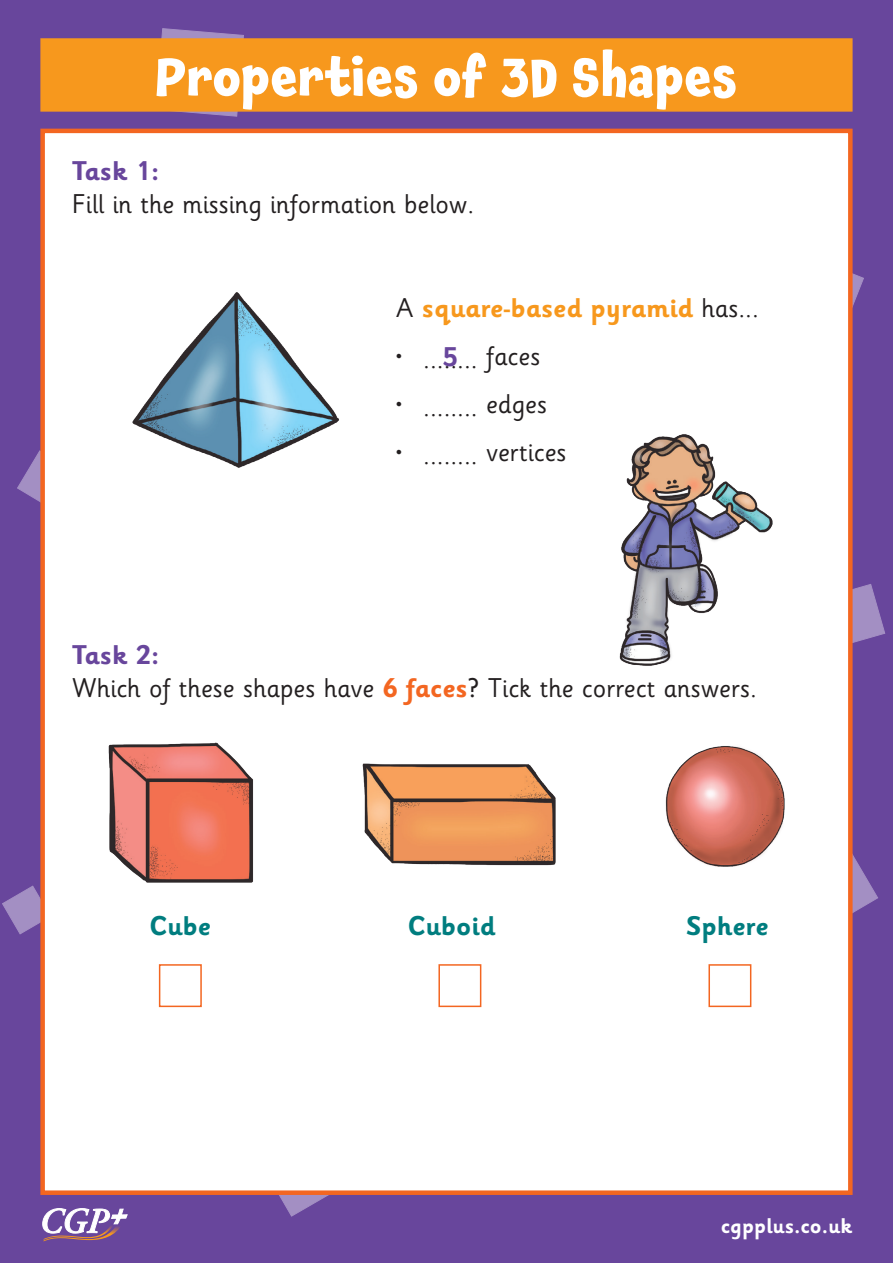
<style>
.page{position:relative;width:893px;height:1263px;background:#68469c}
.page>*{position:absolute;margin:0;border:0;box-sizing:border-box;transform-origin:0 0}
.t1{font:700 52.5px "Chaloops";color:#fff}
.t2{font:27px/32.4px "Sassoon Infant Std";color:#231f20}
.t3{font:700 27px "Sassoon Infant Std";color:#f7981d}
.t4{font:700 27px "Sassoon Infant Std";color:#007d7f}
.t5{font:700 27px "Sassoon Infant Std";color:#68469c}
.t6{font:700 21.15px "Sassoon Infant Std";color:#fff}
.s1{font-weight:400;color:#231f20}
.s2{font-weight:700;color:#68469c}
.s3{font-weight:700;color:#f36621}
</style>
<div class="page">
<svg style="left:43px;top:1208px;width:84px;height:33px"></svg>
<svg style="left:853px;top:273px;width:11px;height:33px"></svg>
<svg style="left:17px;top:450px;width:23px;height:52px"></svg>
<svg style="left:279px;top:1195px;width:50px;height:22px"></svg>
<svg style="left:853px;top:584px;width:33px;height:59px"></svg>
<svg style="left:853px;top:855px;width:25px;height:58px"></svg>
<svg style="left:161px;top:28px;width:83px;height:89px"></svg>
<svg style="left:2px;top:885px;width:38px;height:50px"></svg>
<div style="left:40px;top:129px;width:813px;height:1066px;background:#fff;border:4px solid #f36621"></div>
<div style="left:41px;top:39px;width:811px;height:72px;background:#f7981d"></div>
<div style="left:40px;top:38px;width:813px;height:74px;border:2px solid #f7981d"></div>
<img style="left:132px;top:292px;width:207px;height:176px">
<img style="left:108px;top:742px;width:145px;height:141px">
<img style="left:362px;top:763px;width:194px;height:103px">
<img style="left:665px;top:746px;width:120px;height:121px">
<div style="left:159px;top:964px;width:43px;height:43px;border:2px solid #f36621"></div>
<div style="left:438px;top:964px;width:43px;height:43px;border:2px solid #f36621"></div>
<div style="left:708px;top:964px;width:43px;height:43px;border:2px solid #f36621"></div>
<img style="left:619px;top:434px;width:154px;height:232px">
<h1 class="t1" style="left:155px;top:34px;width:583px">Properties of 3D Shapes</h1>
<p class="t5" style="left:72px;top:155px;width:89px">Task 1:</p>
<p class="t2" style="left:72px;top:188px;width:403px">Fill in the missing information below.</p>
<p class="t3" style="left:396px;top:292px;width:364px"><span class="s1">A</span> square-based pyramid <span class="s1">has...</span></p>
<p class="t2" style="left:396px;top:343px;width:146px">• ........ faces</p>
<p class="t2" style="left:396px;top:391px;width:152px">• ........ edges</p>
<p class="t2" style="left:396px;top:436px;width:172px">• ........ vertices</p>
<p class="t5" style="left:443px;top:340px;width:16px">5</p>
<p class="t2" style="left:72px;top:639px;width:686px"><span class="s2">Task 2:<br></span>Which of these shapes have <span class="s3">6 faces</span>? Tick the correct answers.</p>
<p class="t4" style="left:150px;top:909px;width:63px">Cube</p>
<p class="t4" style="left:408px;top:909px;width:89px">Cuboid</p>
<p class="t4" style="left:686px;top:909px;width:84px">Sphere</p>
<p class="t6" style="left:721px;top:1213px;width:133px">cgpplus.co.uk</p>
</div>
